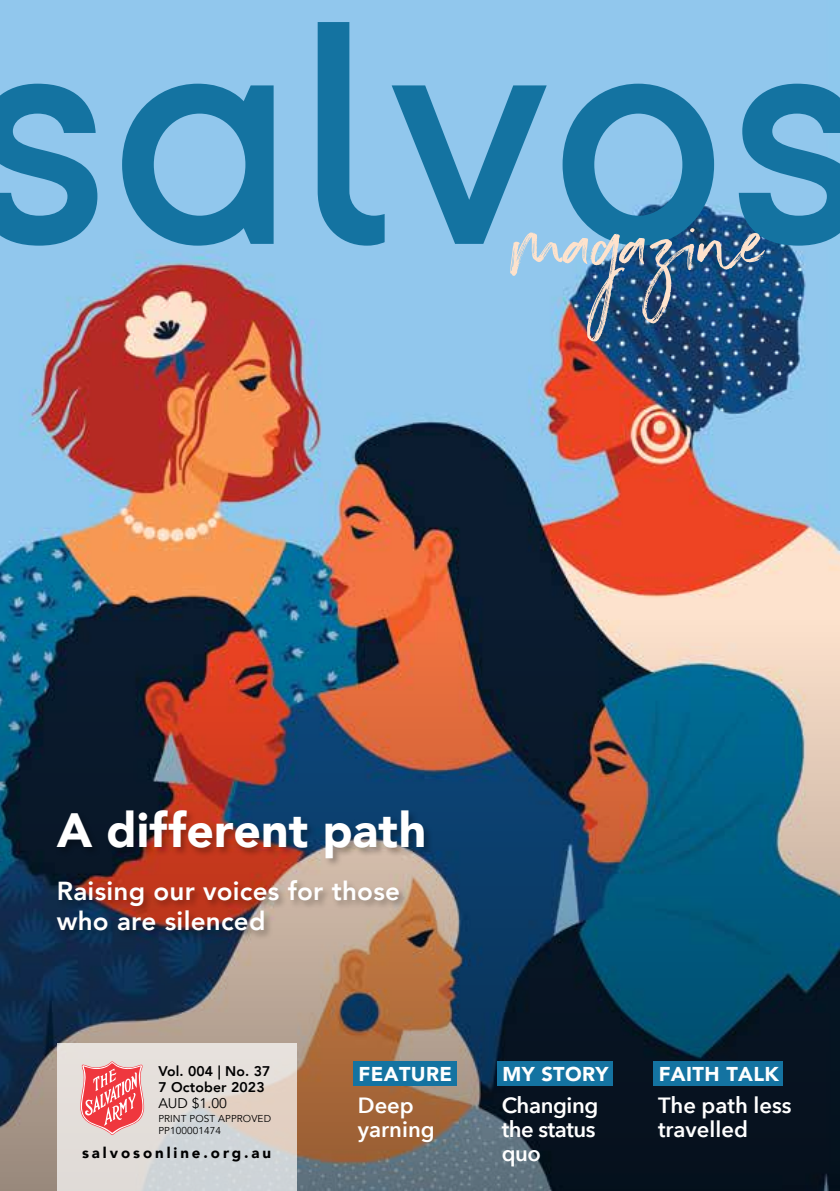
<style>
.page{position:relative;width:840px;height:1191px;background:#fff}
.page>*{position:absolute;margin:0;border:0;box-sizing:border-box;transform-origin:0 0}
.t1{font:900 48px "Avenir";letter-spacing:.005em;color:#fff}
.t2{font:800 26px/30px "Avenir";letter-spacing:.01em;color:#fff}
.t3{font:600 22px/24px "Avenir Next";color:#fff}
.t4{font:900 20px "Avenir";letter-spacing:.02em;color:#fff}
.t5{font:900 15px "Avenir";letter-spacing:.195em;color:#000}
.t6{font:800 14px/16px "Avenir";letter-spacing:.01em;color:#000}
.t7{font:14px "Avenir";color:#000}
.t8{font:10px/12px "Avenir";letter-spacing:.01em;color:#000}
</style>
<div class="page">
<img style="left:0;top:0;width:839px;height:1191px">
<svg style="left:0;top:84px;width:97px;height:162px;background:#4594be"></svg>
<svg style="left:122px;top:84px;width:151px;height:162px;background:#4a97c1"></svg>
<svg style="left:317px;top:22px;width:67px;height:224px;background:#509bc5"></svg>
<svg style="left:57px;top:1043px;width:239px;height:148px;background:#ddd9d6"></svg>
<div style="left:353px;top:1061px;width:103px;height:25px;background:#1473a1"></div>
<div style="left:653px;top:1061px;width:129px;height:25px;background:#1473a1"></div>
<div style="left:496px;top:1061px;width:116px;height:25px;background:#1473a1"></div>
<div style="left:54px;top:808px;width:379px;height:131px;background:#000;opacity:.3"></div>
<svg style="left:80px;top:1061px;width:64px;height:74px;background:#ef8386"></svg>
<svg style="left:391px;top:84px;width:448px;height:258px;background:#619dc4"></svg>
<h1 class="t1" style="left:57px;top:789px;width:371px">A different path</h1>
<p class="t2" style="left:57px;top:875px;width:345px">Raising our voices for those who are silenced</p>
<p class="t6" style="left:158px;top:1062px;width:114px">Vol. 004 | No. 37<br>7 October 2023</p>
<p class="t7" style="left:158px;top:1094px;width:70px">AUD $1.00</p>
<p class="t8" style="left:158px;top:1113px;width:114px">PRINT POST APPROVED<br>PP100001474</p>
<p class="t5" style="left:82px;top:1139px;width:191px">salvosonline.org.au</p>
<p class="t4" style="left:358px;top:1056px;width:95px">FEATURE</p>
<p class="t3" style="left:357px;top:1092px;width:78px">Deep yarning</p>
<p class="t4" style="left:502px;top:1056px;width:108px">MY STORY</p>
<p class="t3" style="left:501px;top:1092px;width:98px;text-align:justify">Changing the status quo</p>
<p class="t4" style="left:658px;top:1056px;width:122px">FAITH TALK</p>
<p class="t3" style="left:657px;top:1092px;width:135px">The path less travelled</p>
</div>
